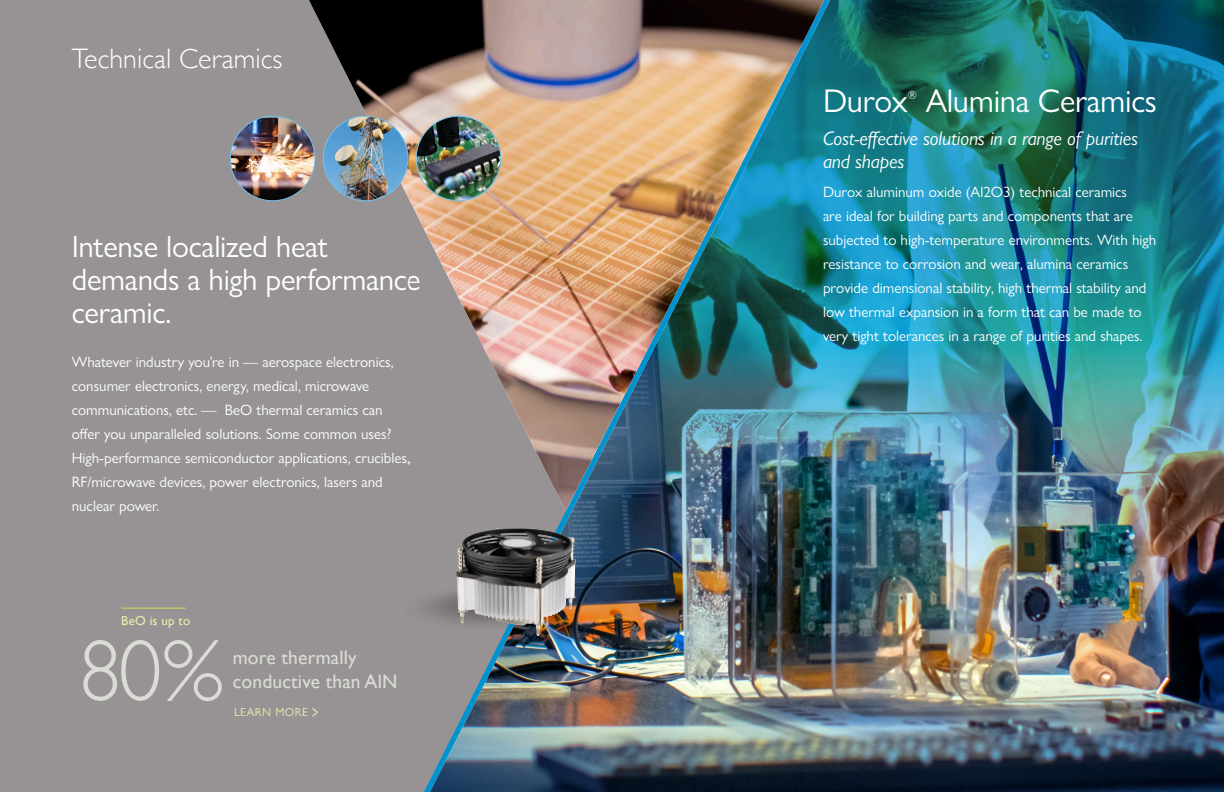
<style>
.page{position:relative;width:1224px;height:792px;background:#fff}
.page>*{position:absolute;margin:0;border:0;box-sizing:border-box;transform-origin:0 0}
.t1{font:300 86.9px "Gill Sans";color:#dbdcd6}
.t2{font:33px "Gill Sans Nova";letter-spacing:-.01em;color:#fff}
.t3{font:31px/33px "Gill Sans Nova";letter-spacing:-.01em;color:#fff}
.t4{font:300 28.1px "Gill Sans";color:#fff}
.t5{font:italic 19.7px/23.6px "Gill Sans Nova";letter-spacing:-.01em;color:#fff}
.t6{font:19.5px/23.4px "Gill Sans";letter-spacing:.01em;color:#dbdcd6}
.t7{font:15px/24px "Gill Sans Nova";color:#fff}
.t8{font:13px "Gill Sans";letter-spacing:.01em;color:#ebecae}
.t9{font:11.7px "Gill Sans Nova";letter-spacing:.04em;color:#ebecae}
.t10{font:11.7px "Gill Sans Nova";color:#fff}
.s1{font-size:20.2px}
</style>
<div class="page">
<div style="left:0;top:0;width:912px;height:792px;background:#979394"></div>
<img style="left:309px;top:0;width:100px;height:202px">
<img style="left:230px;top:118px;width:85px;height:83px">
<img style="left:323px;top:116px;width:85px;height:85px;border-radius:42px">
<hr style="left:121px;top:608px;width:65px;height:1px;background:#d9da55">
<img style="left:409px;top:0;width:815px;height:792px">
<svg style="left:409px;top:586px;width:177px;height:46px"></svg>
<img style="left:456px;top:528px;width:121px;height:108px">
<p class="t4" style="left:72px;top:36px;width:212px">Technical Ceramics</p>
<p class="t3" style="left:72px;top:230px;width:351px">Intense localized heat demands a high performance ceramic.</p>
<p class="t7" style="left:72px;top:349px;width:340px">Whatever industry you’re in — aerospace electronics, consumer electronics, energy, medical, microwave communications, etc. — BeO thermal ceramics can offer you unparalleled solutions. Some common uses?<br>High-performance semiconductor applications, crucibles, RF/microwave devices, power electronics, lasers and nuclear power.</p>
<p class="t8" style="left:121px;top:613px;width:70px">BeO is up to</p>
<p class="t1" style="left:78px;top:603px;width:146px">80%</p>
<p class="t6" style="left:233px;top:646px;width:166px">more thermally conductive than AlN</p>
<p class="t9" style="left:234px;top:705px;width:86px">LEARN MORE <span class="s1">&gt;</span></p>
<p class="t2" style="left:823px;top:81px;width:86px">Durox</p>
<p class="t10" style="left:908px;top:88px;width:11px">®</p>
<p class="t2" style="left:926px;top:81px;width:233px">Alumina Ceramics</p>
<p class="t5" style="left:823px;top:126px;width:317px">Cost-effective solutions in a range of purities and shapes</p>
<p class="t7" style="left:823px;top:180px;width:335px">Durox aluminum oxide (Al2O3) technical ceramics<br>are ideal for building parts and components that are subjected to high-temperature environments. With high resistance to corrosion and wear, alumina ceramics provide dimensional stability, high thermal stability and low thermal expansion in a form that can be made to very tight tolerances in a range of purities and shapes.</p>
</div>
